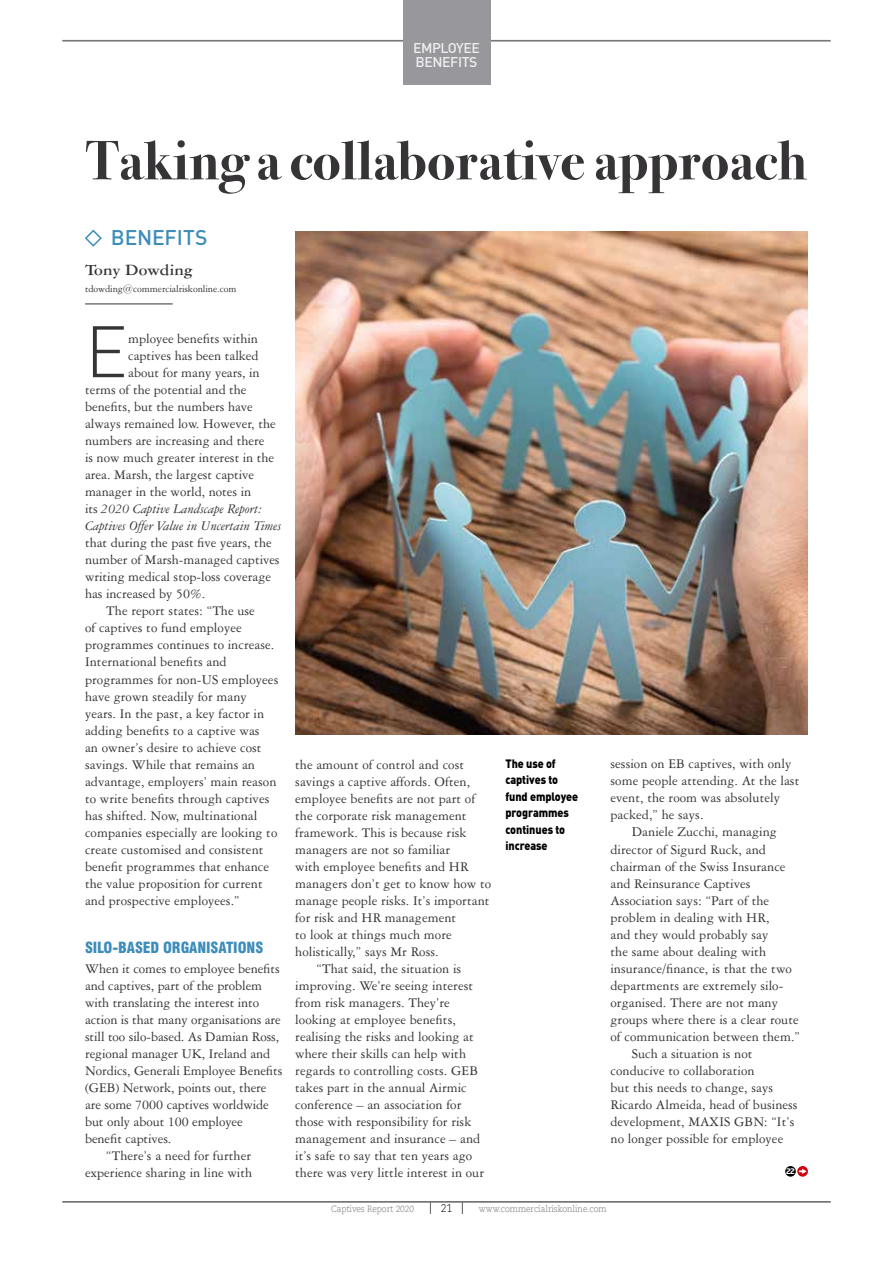
<style>
.page{position:relative;width:893px;height:1263px;background:#fff}
.page>*{position:absolute;margin:0;border:0;box-sizing:border-box;transform-origin:0 0}
.t1{font:300 71.55px "DIN";color:#373437}
.t2{font:700 55.5px "Bodoni Svty Two ITCTT";letter-spacing:.005em;color:#373437}
.t3{font:500 21px "DIN";letter-spacing:-.01em;color:#3d8dba}
.t4{font:700 16.5px "American Garamond BT";letter-spacing:.01em;color:#373437;scale:1.05 1}
.t5{font:900 condensed 15px "Swiss 721 BT";letter-spacing:-.005em;color:#3d8dba}
.t6{font:14.25px "American Garamond BT";letter-spacing:.005em;color:#373437}
.t7{font:italic 14.25px "American Garamond BT";color:#373437}
.t8{font:14.1px/13.5px "DIN Medium SC850";letter-spacing:-.03em;color:#edeeef}
.t9{font:900 12px/16.5px "DIN";letter-spacing:-.005em;color:#000;scale:.9 1}
.t10{font:300 11.25px "Caecilia LT Std";color:#000;scale:.92 1}
.t11{font:10.5px "American Garamond BT";letter-spacing:-.005em;color:#373437}
.t12{font:300 9px "Caecilia LT Std";letter-spacing:-.005em;color:#727176;scale:.93 1}
.t13{font:700 7.5px "Soho Gothic Pro";color:#fff;scale:.95 1}
.s1{font-style:normal}
</style>
<div class="page">
<hr style="left:62px;top:1201px;width:769px;height:1px;background:#727176">
<hr style="left:62px;top:1202px;width:769px;height:1px;background:#727176">
<hr style="left:62px;top:40px;width:769px;height:1px;background:#727176">
<hr style="left:62px;top:41px;width:769px;height:1px;background:#727176">
<div style="left:403px;top:0;width:87px;height:84px;background:#98989c"></div>
<hr style="left:85px;top:304px;width:88px;height:1px;background:#373437">
<svg style="left:84px;top:229px;width:18px;height:18px"></svg>
<img style="left:295px;top:232px;width:513px;height:502px">
<div style="left:785px;top:1166px;width:11px;height:11px;background:#000;border-radius:50%"></div>
<svg style="left:797px;top:1166px;width:11px;height:11px"></svg>
<svg style="left:799px;top:1169px;width:8px;height:5px"></svg>
<p class="t8" style="left:413px;top:41px;width:68px">EMPLOYEE<br>BENEFITS</p>
<h2 class="t2" style="left:86px;top:115px;width:723px">Taking a collaborative approach</h2>
<h3 class="t3" style="left:111px;top:224px;width:98px">BENEFITS</h3>
<p class="t4" style="left:85px;top:260px;width:104px">Tony Dowding</p>
<p class="t11" style="left:85px;top:282px;width:153px">tdowding@commercialriskonline.com</p>
<h1 class="t1" style="left:85px;top:307px;width:44px">E</h1>
<p class="t6" style="left:128px;top:331px;width:131px">mployee benefits within</p>
<p class="t6" style="left:128px;top:348px;width:132px">captives has been talked</p>
<p class="t6" style="left:128px;top:365px;width:133px">about for many years, in</p>
<p class="t6" style="left:85px;top:382px;width:163px">terms of the potential and the</p>
<p class="t6" style="left:85px;top:399px;width:169px">benefits, but the numbers have</p>
<p class="t6" style="left:85px;top:416px;width:192px">always remained low. However, the</p>
<p class="t6" style="left:85px;top:433px;width:181px">numbers are increasing and there</p>
<p class="t6" style="left:85px;top:450px;width:191px">is now much greater interest in the</p>
<p class="t6" style="left:85px;top:467px;width:171px">area. Marsh, the largest captive</p>
<p class="t6" style="left:85px;top:484px;width:168px">manager in the world, notes in</p>
<p class="t7" style="left:85px;top:500px;width:179px"><span class="s1">its</span> 2020 Captive Landscape Report:</p>
<p class="t7" style="left:85px;top:517px;width:198px">Captives Offer Value in Uncertain Times</p>
<p class="t6" style="left:85px;top:535px;width:188px">that during the past five years, the</p>
<p class="t6" style="left:85px;top:552px;width:196px">number of Marsh-managed captives</p>
<p class="t6" style="left:85px;top:569px;width:187px">writing medical stop-loss coverage</p>
<p class="t6" style="left:85px;top:586px;width:122px">has increased by 50%.</p>
<p class="t6" style="left:106px;top:603px;width:150px">The report states: “The use</p>
<p class="t6" style="left:85px;top:620px;width:158px">of captives to fund employee</p>
<p class="t6" style="left:85px;top:637px;width:191px">programmes continues to increase.</p>
<p class="t6" style="left:85px;top:654px;width:143px">International benefits and</p>
<p class="t6" style="left:85px;top:671px;width:195px">programmes for non-US employees</p>
<p class="t6" style="left:85px;top:688px;width:163px">have grown steadily for many</p>
<p class="t6" style="left:85px;top:705px;width:181px">years. In the past, a key factor in</p>
<p class="t6" style="left:85px;top:722px;width:176px">adding benefits to a captive was</p>
<p class="t6" style="left:85px;top:739px;width:178px">an owner’s desire to achieve cost</p>
<p class="t6" style="left:85px;top:756px;width:171px">savings. While that remains an</p>
<p class="t6" style="left:85px;top:773px;width:193px">advantage, employers’ main reason</p>
<p class="t6" style="left:85px;top:790px;width:186px">to write benefits through captives</p>
<p class="t6" style="left:85px;top:807px;width:174px">has shifted. Now, multinational</p>
<p class="t6" style="left:85px;top:824px;width:194px">companies especially are looking to</p>
<p class="t6" style="left:85px;top:841px;width:180px">create customised and consistent</p>
<p class="t6" style="left:85px;top:858px;width:186px">benefit programmes that enhance</p>
<p class="t6" style="left:85px;top:875px;width:179px">the value proposition for current</p>
<p class="t6" style="left:85px;top:892px;width:156px">and prospective employees.”</p>
<p class="t5" style="left:85px;top:938px;width:180px">SILO-BASED ORGANISATIONS</p>
<p class="t6" style="left:85px;top:960px;width:196px">When it comes to employee benefits</p>
<p class="t6" style="left:85px;top:977px;width:179px">and captives, part of the problem</p>
<p class="t6" style="left:85px;top:994px;width:176px">with translating the interest into</p>
<p class="t6" style="left:85px;top:1011px;width:197px">action is that many organisations are</p>
<p class="t6" style="left:85px;top:1028px;width:196px">still too silo-based. As Damian Ross,</p>
<p class="t6" style="left:85px;top:1045px;width:187px">regional manager UK, Ireland and</p>
<p class="t6" style="left:85px;top:1062px;width:199px">Nordics, Generali Employee Benefits</p>
<p class="t6" style="left:85px;top:1079px;width:183px">(GEB) Network, points out, there</p>
<p class="t6" style="left:85px;top:1096px;width:185px">are some 7000 captives worldwide</p>
<p class="t6" style="left:85px;top:1113px;width:159px">but only about 100 employee</p>
<p class="t6" style="left:85px;top:1130px;width:88px">benefit captives.</p>
<p class="t6" style="left:106px;top:1147px;width:146px">“There’s a need for further</p>
<p class="t6" style="left:85px;top:1164px;width:169px">experience sharing in line with</p>
<p class="t6" style="left:295px;top:756px;width:170px">the amount of control and cost</p>
<p class="t6" style="left:295px;top:773px;width:177px">savings a captive affords. Often,</p>
<p class="t6" style="left:295px;top:790px;width:182px">employee benefits are not part of</p>
<p class="t6" style="left:295px;top:807px;width:173px">the corporate risk management</p>
<p class="t6" style="left:295px;top:824px;width:173px">framework. This is because risk</p>
<p class="t6" style="left:295px;top:841px;width:156px">managers are not so familiar</p>
<p class="t6" style="left:295px;top:858px;width:175px">with employee benefits and HR</p>
<p class="t6" style="left:295px;top:875px;width:197px">managers don’t get to know how to</p>
<p class="t6" style="left:295px;top:892px;width:196px">manage people risks. It’s important</p>
<p class="t6" style="left:295px;top:909px;width:163px">for risk and HR management</p>
<p class="t6" style="left:295px;top:926px;width:158px">to look at things much more</p>
<p class="t6" style="left:295px;top:943px;width:145px">holistically,” says Mr Ross.</p>
<p class="t6" style="left:316px;top:960px;width:146px">“That said, the situation is</p>
<p class="t6" style="left:295px;top:977px;width:179px">improving. We’re seeing interest</p>
<p class="t6" style="left:295px;top:994px;width:156px">from risk managers. They’re</p>
<p class="t6" style="left:295px;top:1011px;width:162px">looking at employee benefits,</p>
<p class="t6" style="left:295px;top:1028px;width:180px">realising the risks and looking at</p>
<p class="t6" style="left:295px;top:1045px;width:172px">where their skills can help with</p>
<p class="t6" style="left:295px;top:1062px;width:184px">regards to controlling costs. GEB</p>
<p class="t6" style="left:295px;top:1079px;width:173px">takes part in the annual Airmic</p>
<p class="t6" style="left:295px;top:1096px;width:168px">conference – an association for</p>
<p class="t6" style="left:295px;top:1113px;width:178px">those with responsibility for risk</p>
<p class="t6" style="left:295px;top:1130px;width:186px">management and insurance – and</p>
<p class="t6" style="left:295px;top:1147px;width:179px">it’s safe to say that ten years ago</p>
<p class="t6" style="left:295px;top:1164px;width:190px">there was very little interest in our</p>
<p class="t9" style="left:505px;top:754px;width:82px">The use of captives to fund employee programmes continues to increase</p>
<p class="t6" style="left:610px;top:756px;width:182px">session on EB captives, with only</p>
<p class="t6" style="left:610px;top:773px;width:190px">some people attending. At the last</p>
<p class="t6" style="left:610px;top:790px;width:171px">event, the room was absolutely</p>
<p class="t6" style="left:610px;top:807px;width:95px">packed,” he says.</p>
<p class="t6" style="left:632px;top:824px;width:147px">Daniele Zucchi, managing</p>
<p class="t6" style="left:610px;top:841px;width:157px">director of Sigurd Ruck, and</p>
<p class="t6" style="left:610px;top:858px;width:176px">chairman of the Swiss Insurance</p>
<p class="t6" style="left:610px;top:875px;width:141px">and Reinsurance Captives</p>
<p class="t6" style="left:610px;top:892px;width:160px">Association says: “Part of the</p>
<p class="t6" style="left:610px;top:909px;width:161px">problem in dealing with HR,</p>
<p class="t6" style="left:610px;top:926px;width:159px">and they would probably say</p>
<p class="t6" style="left:610px;top:943px;width:157px">the same about dealing with</p>
<p class="t6" style="left:610px;top:960px;width:183px">insurance/finance, is that the two</p>
<p class="t6" style="left:610px;top:977px;width:174px">departments are extremely silo-</p>
<p class="t6" style="left:610px;top:994px;width:169px">organised. There are not many</p>
<p class="t6" style="left:610px;top:1011px;width:190px">groups where there is a clear route</p>
<p class="t6" style="left:610px;top:1028px;width:191px">of communication between them.”</p>
<p class="t6" style="left:632px;top:1045px;width:122px">Such a situation is not</p>
<p class="t6" style="left:610px;top:1062px;width:146px">conducive to collaboration</p>
<p class="t6" style="left:610px;top:1079px;width:164px">but this needs to change, says</p>
<p class="t6" style="left:610px;top:1096px;width:189px">Ricardo Almeida, head of business</p>
<p class="t6" style="left:610px;top:1113px;width:185px">development, MAXIS GBN: “It’s</p>
<p class="t6" style="left:610px;top:1130px;width:174px">no longer possible for employee</p>
<p class="t13" style="left:786px;top:1165px;width:11px">22</p>
<p class="t12" style="left:331px;top:1204px;width:91px">Captives Report 2020</p>
<p class="t10" style="left:441px;top:1202px;width:14px">21</p>
<p class="t12" style="left:479px;top:1204px;width:139px">www.commercialriskonline.com</p>
</div>
